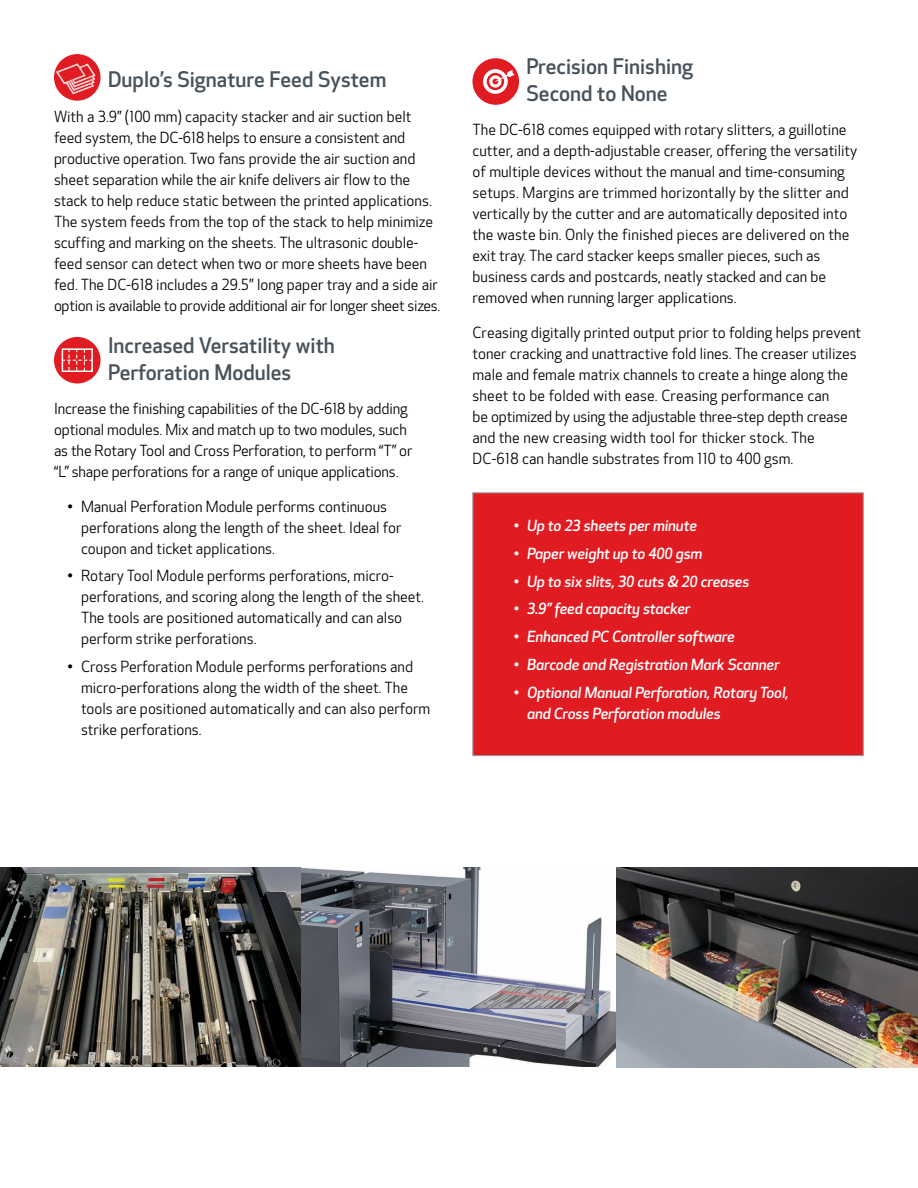
<style>
.page{position:relative;width:918px;height:1188px;background:#fff}
.page>*{position:absolute;margin:0;border:0;box-sizing:border-box;transform-origin:0 0}
.t1{font:500 21px/27px "Optic Sans 301";color:#48525a}
.t2{font:15px/21px "Optic Sans 201";color:#000}
.t3{font:italic 500 15px/21px "Optic Sans 302";letter-spacing:-.01em;color:#fff}
</style>
<div class="page">
<img style="left:0;top:868px;width:918px;height:199px">
<div style="left:54px;top:54px;width:47px;height:47px;background:#e11b22;border-radius:50%"></div>
<svg style="left:56px;top:63px;width:40px;height:31px"></svg>
<div style="left:473px;top:58px;width:46px;height:47px;background:#e11b22;border-radius:50%"></div>
<svg style="left:483px;top:69px;width:32px;height:25px"></svg>
<div style="left:54px;top:337px;width:47px;height:47px;background:#e11b22;border-radius:50%"></div>
<div style="left:62px;top:348px;width:31px;height:24px;border:2px solid #fff"></div>
<svg style="left:62px;top:348px;width:31px;height:23px"></svg>
<div style="left:472px;top:492px;width:392px;height:264px;background:#e11b22;border:1px solid #939598"></div>
<h1 class="t1" style="left:108px;top:67px;width:280px">Duplo’s Signature Feed System</h1>
<p class="t2" style="left:54px;top:106px;width:388px">With a 3.9” (100 mm) capacity stacker and air suction belt feed system, the DC-618 helps to ensure a consistent and productive operation. Two fans provide the air suction and sheet separation while the air knife delivers air flow to the stack to help reduce static between the printed applications.<br>The system feeds from the top of the stack to help minimize scuffing and marking on the sheets. The ultrasonic double&shy;feed sensor can detect when two or more sheets have been fed. The DC-618 includes a 29.5” long paper tray and a side air option is available to provide additional air for longer sheet sizes.</p>
<h1 class="t1" style="left:108px;top:332px;width:228px">Increased Versatility with<br>Perforation Modules</h1>
<p class="t2" style="left:54px;top:399px;width:360px">Increase the finishing capabilities of the DC-618 by adding optional modules. Mix and match up to two modules, such as the Rotary Tool and Cross Perforation, to perform “T” or “L” shape perforations for a range of unique applications.</p>
<p class="t2" style="left:81px;top:496px;width:322px;text-indent:-14px">• Manual Perforation Module performs continuous perforations along the length of the sheet. Ideal for coupon and ticket applications.</p>
<p class="t2" style="left:81px;top:566px;width:345px;text-indent:-14px">• Rotary Tool Module performs perforations, micro&shy;perforations, and scoring along the length of the sheet.<br>The tools are positioned automatically and can also perform strike perforations.</p>
<p class="t2" style="left:81px;top:657px;width:351px;text-indent:-14px">• Cross Perforation Module performs perforations and micro-perforations along the width of the sheet. The tools are positioned automatically and can also perform strike perforations.</p>
<h1 class="t1" style="left:526px;top:54px;width:168px">Precision Finishing<br>Second to None</h1>
<p class="t2" style="left:472px;top:120px;width:386px">The DC-618 comes equipped with rotary slitters, a guillotine cutter, and a depth-adjustable creaser, offering the versatility of multiple devices without the manual and time-consuming setups. Margins are trimmed horizontally by the slitter and vertically by the cutter and are automatically deposited into the waste bin. Only the finished pieces are delivered on the exit tray. The card stacker keeps smaller pieces, such as business cards and postcards, neatly stacked and can be removed when running larger applications.</p>
<p class="t2" style="left:472px;top:323px;width:390px">Creasing digitally printed output prior to folding helps prevent toner cracking and unattractive fold lines. The creaser utilizes male and female matrix channels to create a hinge along the sheet to be folded with ease. Creasing performance can<br>be optimized by using the adjustable three-step depth crease and the new creasing width tool for thicker stock. The DC-618 can handle substrates from 110 to 400 gsm.</p>
<p class="t3" style="left:514px;top:516px;width:185px">• Up to 23 sheets per minute</p>
<p class="t3" style="left:514px;top:543px;width:190px">• Paper weight up to 400 gsm</p>
<p class="t3" style="left:514px;top:571px;width:237px">• Up to six slits, 30 cuts &amp; 20 creases</p>
<p class="t3" style="left:514px;top:599px;width:178px">• 3.9” feed capacity stacker</p>
<p class="t3" style="left:514px;top:627px;width:223px">• Enhanced PC Controller software</p>
<p class="t3" style="left:514px;top:654px;width:267px">• Barcode and Registration Mark Scanner</p>
<p class="t3" style="left:527px;top:682px;width:263px;text-indent:-14px">• Optional Manual Perforation, Rotary Tool, and Cross Perforation modules</p>
</div>
